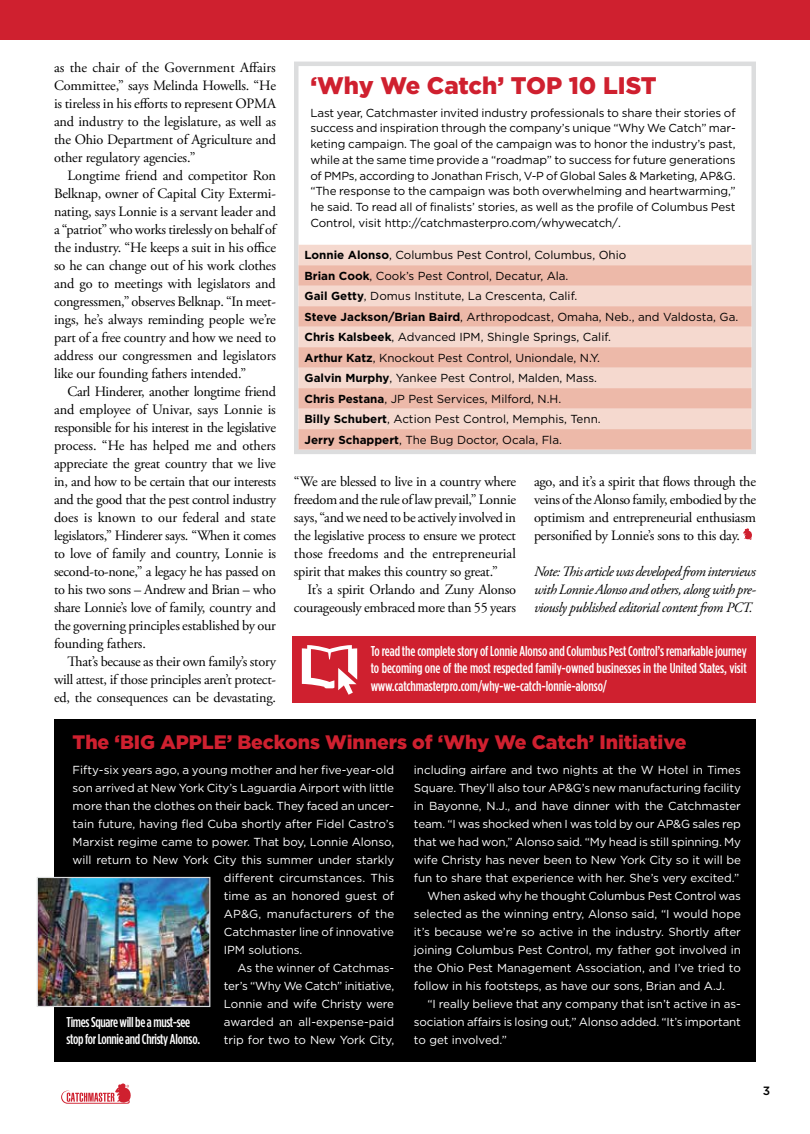
<style>
.page{position:relative;width:810px;height:1134px;background:#fff}
.page>*{position:absolute;margin:0;border:0;box-sizing:border-box;transform-origin:0 0}
.t1{font:900 24px "Gotham";color:#cf202f}
.t2{font:900 19.5px "Gotham";letter-spacing:-.005em;color:#cf202f}
.t3{font:14.25px/18px "Adobe Garamond Pro";letter-spacing:-.015em;color:#000;text-align:justify}
.t4{font:500 14.25px/17.2px "Gotham Condensed";letter-spacing:-.015em;color:#fff;text-align:justify}
.t5{font:italic 14.25px/18px "Adobe Garamond Pro";letter-spacing:-.03em;color:#000;text-align:justify}
.t6{font:500 12px "Gotham";color:#000}
.t7{font:11.7px "Gotham";letter-spacing:-.005em;color:#fff}
.t8{font:11.7px/20.5px "Gotham";color:#000;text-align:justify}
.t9{font:11.7px "Gotham";letter-spacing:.015em;color:#fff}
.s1{font-weight:700}
</style>
<div class="page">
<div style="left:0;top:0;width:810px;height:40px;background:#cf202f"></div>
<svg style="left:61px;top:1083px;width:70px;height:21px"></svg>
<div style="left:294px;top:62px;width:462px;height:392px;border:4px solid #dcddde"></div>
<div style="left:54px;top:719px;width:702px;height:343px;background:#000"></div>
<div style="left:293px;top:637px;width:463px;height:66px;background:#cf202f"></div>
<svg style="left:302px;top:645px;width:55px;height:50px"></svg>
<img style="left:39px;top:879px;width:169px;height:126px">
<div style="left:37px;top:877px;width:173px;height:130px;border:1px solid #dcddde"></div>
<svg style="left:743px;top:528px;width:9px;height:12px"></svg>
<div style="left:298px;top:245px;width:453px;height:20px;background:#f5d9cf"></div>
<svg style="left:298px;top:265px;width:453px;height:185px;fill:#edb9a9"></svg>
<p class="t3" style="left:54px;top:59px;width:224px">as the chair of the Government Affairs Committee,” says Melinda Howells. “He is tireless in his efforts to represent OPMA and industry to the legislature, as well as the Ohio Department of Agriculture and other regulatory agencies.”</p>
<p class="t3" style="left:54px;top:167px;width:224px;text-indent:13px">Longtime friend and competitor Ron Belknap, owner of Capital City Extermi&shy;nating, says Lonnie is a servant leader and a “patriot” who works tirelessly on behalf of the industry. “He keeps a suit in his office so he can change out of his work clothes and go to meetings with legislators and congressmen,” observes Belknap. “In meet&shy;ings, he’s always reminding people we’re part of a free country and how we need to address our congressmen and legislators like our founding fathers intended.”</p>
<p class="t3" style="left:54px;top:383px;width:224px;text-indent:13px">Carl Hinderer, another longtime friend and employee of Univar, says Lonnie is responsible for his interest in the legislative process. “He has helped me and others appreciate the great country that we live in, and how to be certain that our interests and the good that the pest control industry does is known to our federal and state legislators,” Hinderer says. “When it comes to love of family and country, Lonnie is second-to-none,” a legacy he has passed on to his two sons – Andrew and Brian – who share Lonnie’s love of family, country and the governing principles established by our founding fathers.</p>
<p class="t3" style="left:54px;top:653px;width:224px;text-indent:13px">That’s because as their own family’s story will attest, if those principles aren’t protect&shy;ed, the consequences can be devastating.</p>
<h1 class="t1" style="left:310px;top:72px;width:348px">‘Why We Catch’ TOP 10 LIST</h1>
<p class="t8" style="left:310px;top:104px;width:427px;line-height:15.8px">Last year, Catchmaster invited industry professionals to share their stories of success and inspiration through the company’s unique “Why We Catch” mar&shy;keting campaign. The goal of the campaign was to honor the industry’s past, while at the same time provide a “roadmap” to success for future generations of PMPs, according to Jonathan Frisch, V-P of Global Sales &amp; Marketing, AP&amp;G. “The response to the campaign was both overwhelming and heartwarming,” he said. To read all of finalists’ stories, as well as the profile of Columbus Pest Control, visit http://catchmasterpro.com/whywecatch/.</p>
<p class="t8" style="left:304px;top:245px;width:435px;text-align:left"><span class="s1">Lonnie Alonso</span>, Columbus Pest Control, Columbus, Ohio<br><span class="s1">Brian Cook</span>, Cook’s Pest Control, Decatur, Ala.<br><span class="s1">Gail Getty</span>, Domus Institute, La Crescenta, Calif.<br><span class="s1">Steve Jackson/Brian Baird</span>, Arthropodcast, Omaha, Neb., and Valdosta, Ga.<br><span class="s1">Chris Kalsbeek</span>, Advanced IPM, Shingle Springs, Calif.<br><span class="s1">Arthur Katz</span>, Knockout Pest Control, Uniondale, N.Y.<br><span class="s1">Galvin Murphy</span>, Yankee Pest Control, Malden, Mass.<br><span class="s1">Chris Pestana</span>, JP Pest Services, Milford, N.H.<br><span class="s1">Billy Schubert</span>, Action Pest Control, Memphis, Tenn.<br><span class="s1">Jerry Schappert</span>, The Bug Doctor, Ocala, Fla.</p>
<p class="t3" style="left:294px;top:473px;width:224px">“We are blessed to live in a country where freedom and the rule of law prevail,” Lonnie says, “and we need to be actively involved in the legislative process to ensure we protect those freedoms and the entrepreneurial spirit that makes this country so great.”</p>
<p class="t3" style="left:294px;top:581px;width:224px;text-align:right">It’s a spirit Orlando and Zuny Alonso courageously embraced more than 55 years</p>
<p class="t3" style="left:534px;top:473px;width:224px">ago, and it’s a spirit that flows through the veins of the Alonso family, embodied by the optimism and entrepreneurial enthusiasm personified by Lonnie’s sons to this day.</p>
<p class="t5" style="left:534px;top:563px;width:223px">Note: This article was developed from interviews with Lonnie Alonso and others, along with pre&shy;viously published editorial content from PCT.</p>
<p class="t4" style="left:371px;top:642px;width:378px">To read the complete story of Lonnie Alonso and Columbus Pest Control’s remarkable journey to becoming one of the most respected family-owned businesses in the United States, visit www.catchmasterpro.com/why-we-catch-lonnie-alonso/</p>
<h2 class="t2" style="left:73px;top:730px;width:616px">The ‘BIG APPLE’ Beckons Winners of ‘Why We Catch’ Initiative</h2>
<p class="t7" style="left:73px;top:763px;width:323px">Fifty-six years ago, a young mother and her five-year-old</p>
<p class="t7" style="left:73px;top:781px;width:323px">son arrived at New York City’s Laguardia Airport with little</p>
<p class="t7" style="left:73px;top:799px;width:323px">more than the clothes on their back. They faced an uncer-</p>
<p class="t7" style="left:73px;top:817px;width:323px">tain future, having fled Cuba shortly after Fidel Castro’s</p>
<p class="t7" style="left:73px;top:835px;width:323px">Marxist regime came to power. That boy, Lonnie Alonso,</p>
<p class="t7" style="left:73px;top:853px;width:323px">will return to New York City this summer under starkly</p>
<p class="t7" style="left:224px;top:871px;width:172px">different circumstances. This</p>
<p class="t7" style="left:224px;top:889px;width:172px">time as an honored guest of</p>
<p class="t9" style="left:224px;top:907px;width:172px">AP&amp;G, manufacturers of the</p>
<p class="t7" style="left:224px;top:925px;width:172px">Catchmaster line of innovative</p>
<p class="t7" style="left:224px;top:943px;width:80px">IPM solutions.</p>
<p class="t7" style="left:237px;top:961px;width:158px">As the winner of Catchmas-</p>
<p class="t7" style="left:224px;top:979px;width:172px">ter’s “Why We Catch” initiative,</p>
<p class="t7" style="left:224px;top:997px;width:172px">Lonnie and wife Christy were</p>
<p class="t7" style="left:224px;top:1015px;width:172px">awarded an all-expense-paid</p>
<p class="t7" style="left:224px;top:1033px;width:172px">trip for two to New York City,</p>
<p class="t4" style="left:67px;top:1013px;width:135px">Times Square will be a must-see stop for Lonnie and Christy Alonso.</p>
<p class="t7" style="left:414px;top:763px;width:328px">including airfare and two nights at the W Hotel in Times</p>
<p class="t7" style="left:414px;top:781px;width:328px">Square. They’ll also tour AP&amp;G’s new manufacturing facility</p>
<p class="t7" style="left:414px;top:799px;width:328px">in Bayonne, N.J., and have dinner with the Catchmaster</p>
<p class="t7" style="left:414px;top:817px;width:329px">team. “I was shocked when I was told by our AP&amp;G sales rep</p>
<p class="t7" style="left:414px;top:835px;width:329px">that we had won,” Alonso said. “My head is still spinning. My</p>
<p class="t7" style="left:414px;top:853px;width:328px">wife Christy has never been to New York City so it will be</p>
<p class="t7" style="left:414px;top:871px;width:327px">fun to share that experience with her. She’s very excited.”</p>
<p class="t7" style="left:427px;top:889px;width:315px">When asked why he thought Columbus Pest Control was</p>
<p class="t7" style="left:414px;top:907px;width:328px">selected as the winning entry, Alonso said, “I would hope</p>
<p class="t7" style="left:414px;top:925px;width:328px">it’s because we’re so active in the industry. Shortly after</p>
<p class="t7" style="left:414px;top:943px;width:328px">joining Columbus Pest Control, my father got involved in</p>
<p class="t7" style="left:414px;top:961px;width:328px">the Ohio Pest Management Association, and I’ve tried to</p>
<p class="t7" style="left:414px;top:979px;width:312px">follow in his footsteps, as have our sons, Brian and A.J.</p>
<p class="t7" style="left:427px;top:997px;width:315px">“I really believe that any company that isn’t active in as-</p>
<p class="t7" style="left:414px;top:1015px;width:328px">sociation affairs is losing out,” Alonso added. “It’s important</p>
<p class="t7" style="left:414px;top:1033px;width:95px">to get involved.”</p>
<p class="t6" style="left:763px;top:1084px;width:9px">3</p>
</div>
